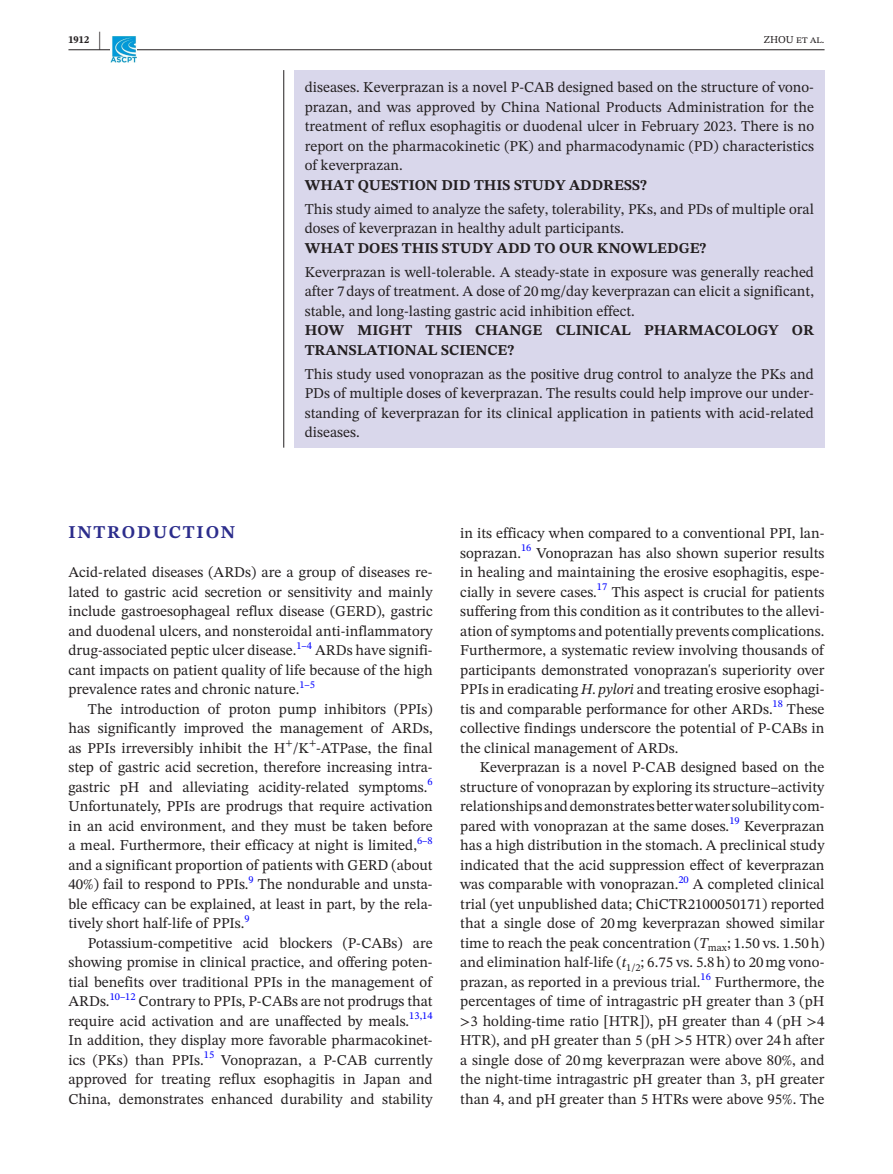
<style>
.page{position:relative;width:893px;height:1174px;background:#fff}
.page>*{position:absolute;margin:0;border:0;box-sizing:border-box;transform-origin:0 0}
.t1{font:700 18px "STIX Two Text";letter-spacing:.1em;color:#2c2d8c}
.t2{font:15px/19.5px "STIX Two Text";color:#231f20;text-align:justify}
.t3{font:700 15px/19.5px "STIX Two Text";color:#231f20}
.t4{font:10.5px "STIX Two Text";color:#00f}
.t5{font:10.5px "STIX Two Text";color:#231f20}
.t6{font:700 10.5px "STIX Two Text";color:#231f20}
.t7{font:10.5px "STIX";color:#231f20}
.s1{font-size:21px}
.s2{font-style:italic}
.s3{font-family:"STIX"}
</style>
<div class="page">
<hr style="left:68px;top:49px;width:756px;height:1px;background:#231f20">
<img style="left:111px;top:37px;width:25px;height:25px">
<div style="left:294px;top:70px;width:530px;height:377px;background:#d9d7eb"></div>
<hr style="left:283px;top:70px;width:1px;height:377px;background:#231f20">
<p class="t6" style="left:68px;top:32px;width:34px">1912 <span class="s1">|</span></p>
<p class="t5" style="left:764px;top:32px;width:62px">ZHOU et al.</p>
<p class="t2" style="left:305px;top:77px;width:511px">diseases. Keverprazan is a novel P-CAB designed based on the structure of vono&shy;prazan, and was approved by China National Products Administration for the treatment of reflux esophagitis or duodenal ulcer in February 2023. There is no report on the pharmacokinetic (PK) and pharmacodynamic (PD) characteristics of keverprazan.</p>
<p class="t3" style="left:305px;top:175px;width:344px">WHAT QUESTION DID THIS STUDY ADDRESS?</p>
<p class="t2" style="left:305px;top:199px;width:511px">This study aimed to analyze the safety, tolerability, PKs, and PDs of multiple oral doses of keverprazan in healthy adult participants.</p>
<p class="t3" style="left:305px;top:238px;width:403px">WHAT DOES THIS STUDY ADD TO OUR KNOWLEDGE?</p>
<p class="t2" style="left:305px;top:262px;width:511px">Keverprazan is well-tolerable. A steady-state in exposure was generally reached after 7days of treatment. A dose of 20mg/day keverprazan can elicit a significant, stable, and long-lasting gastric acid inhibition effect.</p>
<p class="t3" style="left:305px;top:321px;width:511px">HOW MIGHT THIS CHANGE CLINICAL PHARMACOLOGY OR<br>TRANSLATIONAL SCIENCE?</p>
<p class="t2" style="left:305px;top:364px;width:511px">This study used vonoprazan as the positive drug control to analyze the PKs and PDs of multiple doses of keverprazan. The results could help improve our under&shy;standing of keverprazan for its clinical application in patients with acid-related diseases.</p>
<p class="t1" style="left:68px;top:519px;width:168px">INTRODUCTION</p>
<p class="t2" style="left:68px;top:562px;width:366px">Acid-related diseases (ARDs) are a group of diseases re&shy;lated to gastric acid secretion or sensitivity and mainly include gastroesophageal reflux disease (GERD), gastric and duodenal ulcers, and nonsteroidal anti-inflammatory drug-associated peptic ulcer disease.</p>
<p class="t4" style="left:296px;top:637px;width:17px">1–4</p>
<p class="t2" style="left:68px;top:640px;width:366px;text-indent:247px">ARDs have signifi&shy;cant impacts on patient quality of life because of the high prevalence rates and chronic nature.</p>
<p class="t4" style="left:299px;top:676px;width:17px">1–5</p>
<p class="t2" style="left:68px;top:699px;width:366px;text-indent:20px">The introduction of proton pump inhibitors (PPIs) has significantly improved the management of ARDs, as PPIs irreversibly inhibit the H</p>
<p class="t7" style="left:286px;top:735px;width:9px">+</p>
<p class="t2" style="left:293px;top:738px;width:18px">/K</p>
<p class="t7" style="left:309px;top:735px;width:9px">+</p>
<p class="t2" style="left:68px;top:738px;width:366px;text-indent:248px">-ATPase, the final step of gastric acid secretion, therefore increasing intra&shy;gastric pH and alleviating acidity-related symptoms.</p>
<p class="t4" style="left:427px;top:774px;width:7px">6</p>
<p class="t2" style="left:68px;top:796px;width:366px">Unfortunately, PPIs are prodrugs that require activation in an acid environment, and they must be taken before a meal. Furthermore, their efficacy at night is limited,</p>
<p class="t4" style="left:417px;top:832px;width:17px">6–8</p>
<p class="t2" style="left:68px;top:855px;width:366px">and a significant proportion of patients with GERD (about<br>40%) fail to respond to PPIs.</p>
<p class="t4" style="left:249px;top:871px;width:7px">9</p>
<p class="t2" style="left:68px;top:874px;width:366px;text-indent:189px">The nondurable and unsta&shy;ble efficacy can be explained, at least in part, by the rela&shy;tively short half-life of PPIs.</p>
<p class="t4" style="left:244px;top:910px;width:7px">9</p>
<p class="t2" style="left:68px;top:933px;width:366px;text-indent:20px">Potassium-competitive acid blockers (P-CABs) are showing promise in clinical practice, and offering poten&shy;tial benefits over traditional PPIs in the management of ARDs.</p>
<p class="t4" style="left:110px;top:988px;width:28px">10–12</p>
<p class="t2" style="left:68px;top:991px;width:366px;text-indent:70px">Contrary to PPIs, P-CABs are not prodrugs that require acid activation and are unaffected by meals.</p>
<p class="t4" style="left:409px;top:1008px;width:25px">13,14</p>
<p class="t2" style="left:68px;top:1030px;width:366px">In addition, they display more favorable pharmacokinet&shy;ics (PKs) than PPIs.</p>
<p class="t4" style="left:204px;top:1047px;width:12px">15</p>
<p class="t2" style="left:68px;top:1050px;width:366px;text-indent:153px">Vonoprazan, a P-CAB currently approved for treating reflux esophagitis in Japan and China, demonstrates enhanced durability and stability</p>
<p class="t2" style="left:460px;top:523px;width:366px">in its efficacy when compared to a conventional PPI, lan&shy;soprazan.<sup>16</sup> Vonoprazan has also shown superior results in healing and maintaining the erosive esophagitis, espe&shy;cially in severe cases.</p>
<p class="t4" style="left:597px;top:579px;width:12px">17</p>
<p class="t2" style="left:460px;top:582px;width:366px;text-indent:151px">This aspect is crucial for patients suffering from this condition as it contributes to the allevi&shy;ation of symptoms and potentially prevents complications.<br>Furthermore, a systematic review involving thousands of participants demonstrated vonoprazan's superiority over PPIs in eradicating <span class="s2">H.pylori</span> and treating erosive esophagi&shy;tis and comparable performance for other ARDs.</p>
<p class="t4" style="left:773px;top:696px;width:12px">18</p>
<p class="t2" style="left:460px;top:699px;width:366px;text-indent:327px">These collective findings underscore the potential of P-CABs in the clinical management of ARDs.</p>
<p class="t2" style="left:460px;top:757px;width:366px;text-indent:20px">Keverprazan is a novel P-CAB designed based on the structure of vonoprazan by exploring its structure–activity relationships and demonstrates better water solubility com&shy;pared with vonoprazan at the same doses.</p>
<p class="t4" style="left:729px;top:813px;width:12px">19</p>
<p class="t2" style="left:460px;top:816px;width:366px;text-indent:284px">Keverprazan has a high distribution in the stomach. A preclinical study indicated that the acid suppression effect of keverprazan was comparable with vonoprazan.</p>
<p class="t4" style="left:678px;top:871px;width:12px">20</p>
<p class="t2" style="left:460px;top:874px;width:366px;text-indent:233px">A completed clinical trial (yet unpublished data; ChiCTR2100050171) reported that a single dose of 20mg keverprazan showed similar time to reach the peak concentration (<span class="s2">T</span><sub>max</sub>; 1.50 vs. 1.50h) and elimination half-life (<span class="s2">t</span><sub>1/2</sub>; 6.75 vs. 5.8h) to 20mg vono&shy;prazan, as reported in a previous trial.</p>
<p class="t4" style="left:701px;top:969px;width:12px">16</p>
<p class="t2" style="left:460px;top:972px;width:366px;text-indent:254px">Furthermore, the percentages of time of intragastric pH greater than 3 (pH <span class="s3">&gt;</span>3 holding-time ratio [HTR]), pH greater than 4 (pH <span class="s3">&gt;</span>4<br>HTR), and pH greater than 5 (pH <span class="s3">&gt;</span>5 HTR) over 24h after a single dose of 20mg keverprazan were above 80%, and the night-time intragastric pH greater than 3, pH greater than 4, and pH greater than 5 HTRs were above 95%. The</p>
</div>
